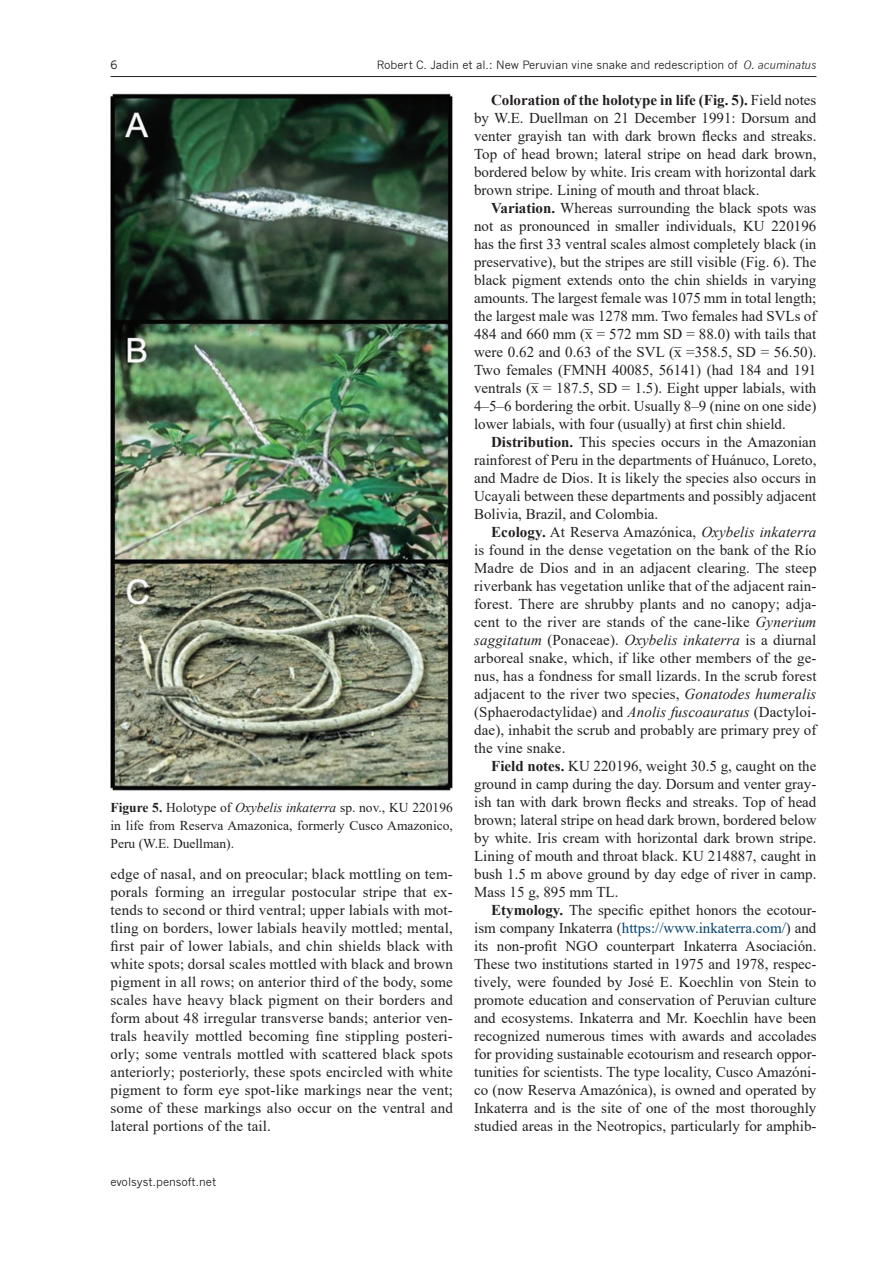
<style>
.page{position:relative;width:893px;height:1263px;background:#fff}
.page>*{position:absolute;margin:0;border:0;box-sizing:border-box;transform-origin:0 0}
.t1{font:15px/18px "Times New Roman";color:#231f20;text-align:justify}
.t2{font:13.5px/18px "Times New Roman";color:#231f20;text-align:justify}
.t3{font:11.25px "News Gothic";color:#231f20}
.s1{font-style:italic}
.s2{font-weight:700}
.s3{color:#004270}
</style>
<div class="page">
<hr style="left:111px;top:76px;width:705px;height:1px;background:#231f20">
<img style="left:111px;top:94px;width:342px;height:697px">
<p class="t3" style="left:111px;top:58px;width:9px">6</p>
<p class="t3" style="left:377px;top:58px;width:441px">Robert C. Jadin et al.: New Peruvian vine snake and redescription of <span class="s1">O. acuminatus</span></p>
<p class="t2" style="left:111px;top:798px;width:344px"><span class="s2">Figure 5.</span> Holotype of <span class="s1">Oxybelis inkaterra</span> sp. nov., KU 220196 in life from Reserva Amazonica, formerly Cusco Amazonico, Peru (W.E. Duellman).</p>
<p class="t1" style="left:111px;top:865px;width:344px">edge of nasal, and on preocular; black mottling on tem&shy;porals forming an irregular postocular stripe that ex&shy;tends to second or third ventral; upper labials with mot&shy;tling on borders, lower labials heavily mottled; mental, first pair of lower labials, and chin shields black with white spots; dorsal scales mottled with black and brown pigment in all rows; on anterior third of the body, some scales have heavy black pigment on their borders and form about 48 irregular transverse bands; anterior ven&shy;trals heavily mottled becoming fine stippling posteri&shy;orly; some ventrals mottled with scattered black spots anteriorly; posteriorly, these spots encircled with white pigment to form eye spot-like markings near the vent; some of these markings also occur on the ventral and lateral portions of the tail.</p>
<p class="t3" style="left:111px;top:1175px;width:107px">evolsyst.pensoft.net</p>
<p class="t1" style="left:474px;top:91px;width:344px;text-indent:17px"><span class="s2">Coloration of the holotype in life (Fig. 5).</span> Field notes by W.E. Duellman on 21 December 1991: Dorsum and venter grayish tan with dark brown flecks and streaks.<br>Top of head brown; lateral stripe on head dark brown, bordered below by white. Iris cream with horizontal dark brown stripe. Lining of mouth and throat black.</p>
<p class="t1" style="left:474px;top:199px;width:344px;text-indent:17px"><span class="s2">Variation.</span> Whereas surrounding the black spots was not as pronounced in smaller individuals, KU 220196 has the first 33 ventral scales almost completely black (in preservative), but the stripes are still visible (Fig. 6). The black pigment extends onto the chin shields in varying amounts. The largest female was 1075 mm in total length; the largest male was 1278 mm. Two females had SVLs of 484 and 660 mm (x– = 572 mm SD = 88.0) with tails that were 0.62 and 0.63 of the SVL (x– =358.5, SD = 56.50).<br>Two females (FMNH 40085, 56141) (had 184 and 191 ventrals (x– = 187.5, SD = 1.5). Eight upper labials, with 4–5–6 bordering the orbit. Usually 8–9 (nine on one side) lower labials, with four (usually) at first chin shield.</p>
<p class="t1" style="left:474px;top:433px;width:344px;text-indent:17px"><span class="s2">Distribution.</span> This species occurs in the Amazonian rainforest of Peru in the departments of Huánuco, Loreto, and Madre de Dios. It is likely the species also occurs in Ucayali between these departments and possibly adjacent Bolivia, Brazil, and Colombia.</p>
<p class="t1" style="left:474px;top:523px;width:344px;text-indent:17px"><span class="s2">Ecology.</span> At Reserva Amazónica, <span class="s1">Oxybelis inkaterra </span>is found in the dense vegetation on the bank of the Río Madre de Dios and in an adjacent clearing. The steep riverbank has vegetation unlike that of the adjacent rain&shy;forest. There are shrubby plants and no canopy; adja&shy;cent to the river are stands of the cane-like <span class="s1">Gynerium saggitatum</span> (Ponaceae). <span class="s1">Oxybelis inkaterra</span> is a diurnal arboreal snake, which, if like other members of the ge&shy;nus, has a fondness for small lizards. In the scrub forest adjacent to the river two species, <span class="s1">Gonatodes humeralis </span>(Sphaerodactylidae) and <span class="s1">Anolis fuscoauratus</span> (Dactyloi&shy;dae), inhabit the scrub and probably are primary prey of the vine snake.</p>
<p class="t1" style="left:474px;top:757px;width:344px;text-indent:17px"><span class="s2">Field notes.</span> KU 220196, weight 30.5 g, caught on the ground in camp during the day. Dorsum and venter gray&shy;ish tan with dark brown flecks and streaks. Top of head brown; lateral stripe on head dark brown, bordered below by white. Iris cream with horizontal dark brown stripe.<br>Lining of mouth and throat black. KU 214887, caught in bush 1.5 m above ground by day edge of river in camp.<br>Mass 15 g, 895 mm TL.</p>
<p class="t1" style="left:474px;top:901px;width:344px;text-indent:17px"><span class="s2">Etymology.</span> The specific epithet honors the ecotour&shy;ism company Inkaterra (<span class="s3">https://www.inkaterra.com/</span>) and its non-profit NGO counterpart Inkaterra Asociación.<br>These two institutions started in 1975 and 1978, respec&shy;tively, were founded by José E. Koechlin von Stein to promote education and conservation of Peruvian culture and ecosystems. Inkaterra and Mr. Koechlin have been recognized numerous times with awards and accolades for providing sustainable ecotourism and research oppor&shy;tunities for scientists. The type locality, Cusco Amazóni&shy;co (now Reserva Amazónica), is owned and operated by Inkaterra and is the site of one of the most thoroughly studied areas in the Neotropics, particularly for amphib-</p>
</div>
